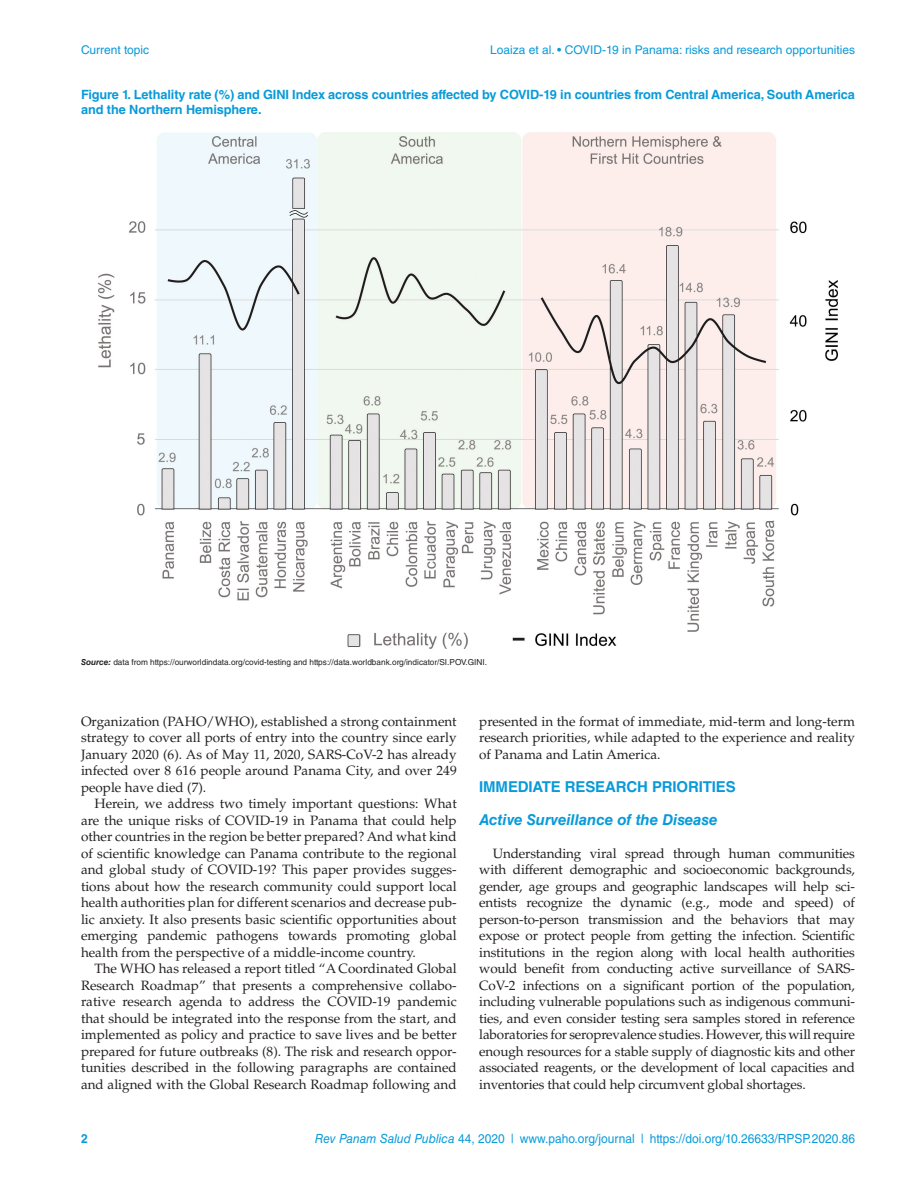
<style>
.page{position:relative;width:918px;height:1188px;background:#fff}
.page>*{position:absolute;margin:0;border:0;box-sizing:border-box;transform-origin:0 0}
.t1{font:italic 700 15px "Helvetica LT Std";color:#089ad9}
.t2{font:700 15px "Helvetica LT Std";letter-spacing:-.01em;color:#089ad9}
.t3{font:13.5px/16.5px "Palatino LT Std";color:#231f20;text-align:justify}
.t4{font:700 12.75px/15px "Helvetica LT Std";letter-spacing:-.005em;color:#089ad9}
.t5{font:12.6px "Helvetica LT Std";color:#089ad9;scale:.95 1}
.t6{font:700 12.6px "Helvetica LT Std";color:#089ad9;scale:.95 1}
.t7{font:12px "Helvetica LT Std";color:#089ad9}
.t8{font:8.25px "Helvetica LT Std";color:#231f20}
.s1{font-weight:700;font-style:italic}
.s2{font-style:italic}
</style>
<div class="page">
<img style="left:99px;top:132px;width:738px;height:517px">
<p class="t7" style="left:81px;top:43px;width:70px">Current topic</p>
<p class="t7" style="left:490px;top:43px;width:366px">Loaiza et al. • COVID-19 in Panama: risks and research opportunities</p>
<p class="t4" style="left:81px;top:87px;width:775px">Figure 1. Lethality rate (%) and GINI Index across countries affected by COVID-19 in countries from Central America, South America and the Northern Hemisphere.</p>
<p class="t8" style="left:81px;top:657px;width:408px"><span class="s1">Source:</span> data from https://ourworldindata.org/covid-testing and https://data.worldbank.org/indicator/SI.POV.GINI.</p>
<p class="t3" style="left:81px;top:713px;width:377px">Organization (PAHO/WHO), established a strong containment strategy to cover all ports of entry into the country since early January 2020 (6). As of May 11, 2020, SARS-CoV-2 has already infected over 8 616 people around Panama City, and over 249 people have died (7).</p>
<p class="t3" style="left:81px;top:796px;width:377px;text-indent:14px">Herein, we address two timely important questions: What are the unique risks of COVID-19 in Panama that could help other countries in the region be better prepared? And what kind of scientific knowledge can Panama contribute to the regional and global study of COVID-19? This paper provides sugges&shy;tions about how the research community could support local health authorities plan for different scenarios and decrease pub&shy;lic anxiety. It also presents basic scientific opportunities about emerging pandemic pathogens towards promoting global health from the perspective of a middle-income country.</p>
<p class="t3" style="left:81px;top:961px;width:377px;text-indent:14px">The WHO has released a report titled “A Coordinated Global Research Roadmap” that presents a comprehensive collabo&shy;rative research agenda to address the COVID-19 pandemic that should be integrated into the response from the start, and implemented as policy and practice to save lives and be better prepared for future outbreaks (8). The risk and research oppor&shy;tunities described in the following paragraphs are contained and aligned with the Global Research Roadmap following and</p>
<p class="t3" style="left:479px;top:713px;width:377px">presented in the format of immediate, mid-term and long-term research priorities, while adapted to the experience and reality of Panama and Latin America.</p>
<p class="t2" style="left:479px;top:777px;width:258px">IMMEDIATE RESEARCH PRIORITIES</p>
<p class="t1" style="left:479px;top:810px;width:240px">Active Surveillance of the Disease</p>
<p class="t3" style="left:479px;top:845px;width:377px;text-indent:14px">Understanding viral spread through human communities with different demographic and socioeconomic backgrounds, gender, age groups and geographic landscapes will help sci&shy;entists recognize the dynamic (e.g., mode and speed) of person-to-person transmission and the behaviors that may expose or protect people from getting the infection. Scientific institutions in the region along with local health authorities would benefit from conducting active surveillance of SARS-CoV-2 infections on a significant portion of the population, including vulnerable populations such as indigenous communi&shy;ties, and even consider testing sera samples stored in reference laboratories for seroprevalence studies. However, this will require enough resources for a stable supply of diagnostic kits and other associated reagents, or the development of local capacities and inventories that could help circumvent global shortages.</p>
<p class="t6" style="left:81px;top:1131px;width:9px">2</p>
<p class="t5" style="left:315px;top:1131px;width:570px"><span class="s2">Rev Panam Salud Publica</span> 44, 2020 | www.paho.org/journal | https://doi.org/10.26633/RPSP.2020.86</p>
</div>
